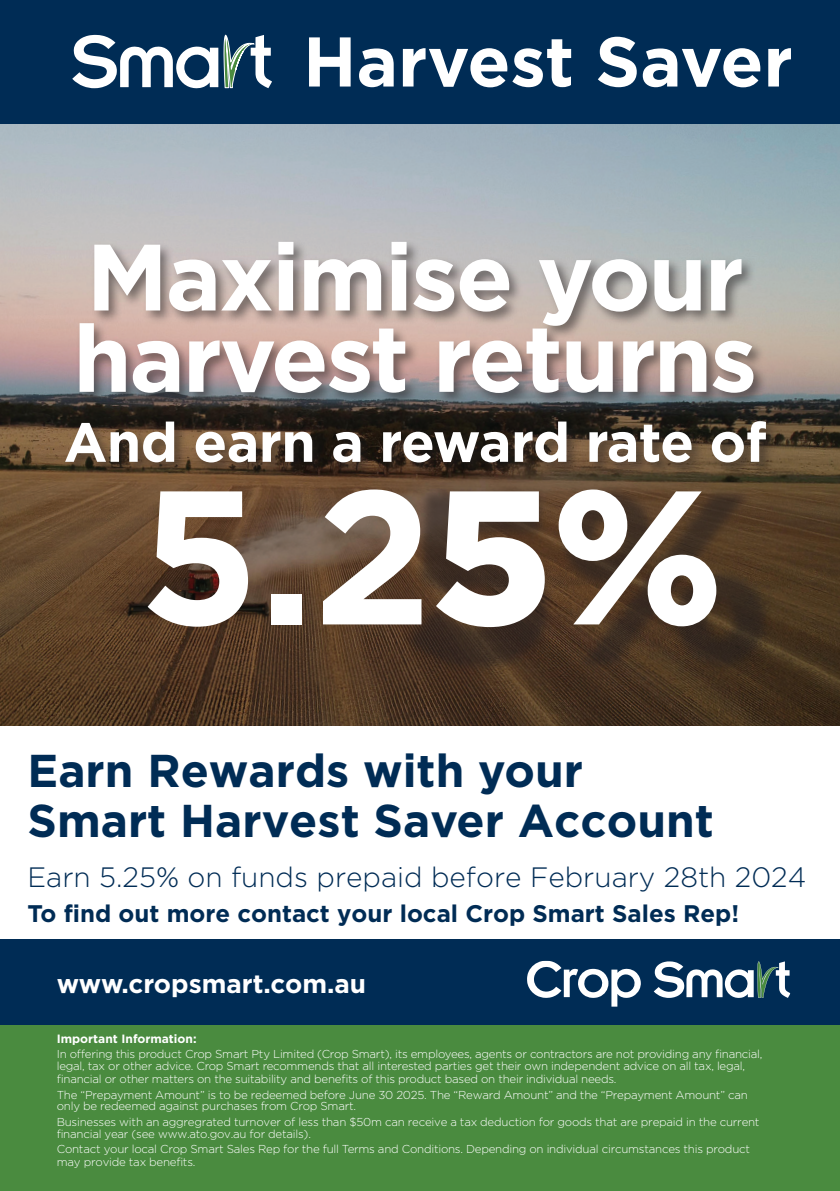
<style>
.page{position:relative;width:840px;height:1191px;background:#fff}
.page>*{position:absolute;margin:0;border:0;box-sizing:border-box;transform-origin:0 0}
.t1{font:700 190px "Gotham";color:#fff}
.t2{font:700 94px/81.4px "Gotham";letter-spacing:-.025em;color:#fff}
.t3{font:700 70.2px "Gotham";color:#fff}
.t4{font:700 55.2px "Gotham";letter-spacing:-.015em;color:#fff}
.t5{font:700 46px/50.6px "Gotham";color:#002c55}
.t6{font:300 28px "Gotham";color:#002c55}
.t7{font:700 26px "Gotham";color:#fff}
.t8{font:700 24px "Gotham";color:#002c55}
.t9{font:700 12px "Gotham";color:#fff}
.t10{font:300 11.6px/12.4px "Gotham";letter-spacing:-.02em;color:#fff}
.s1{font-weight:900}
</style>
<div class="page">
<img style="left:0;top:124px;width:839px;height:602px">
<div style="left:0;top:0;width:839px;height:124px;background:#002c55"></div>
<div style="left:0;top:938px;width:839px;height:152px;background:#002c55"></div>
<div style="left:0;top:1026px;width:839px;height:165px;background:#4a8b3f"></div>
<svg style="left:527px;top:960px;width:113px;height:46px"></svg>
<svg style="left:653px;top:961px;width:137px;height:37px"></svg>
<svg style="left:72px;top:35px;width:146px;height:53px"></svg>
<svg style="left:224px;top:34px;width:48px;height:55px"></svg>
<div style="left:63px;top:239px;width:716px;height:436px;background:#231f20;opacity:.52"></div>
<h3 class="t3" style="left:303px;top:15px;width:491px">Harvest Saver</h3>
<h2 class="t2" style="left:73px;top:236px;width:685px">Maximise your harvest returns</h2>
<h3 class="t4" style="left:64px;top:406px;width:704px">And earn a reward rate of</h3>
<h1 class="t1" style="left:139px;top:447px;width:584px">5.2<span class="s1">5%</span></h1>
<h3 class="t5" style="left:27px;top:745px;width:687px">Earn Rewards with your<br>Smart Harvest Saver Account</h3>
<h3 class="t6" style="left:27px;top:859px;width:780px">Earn 5.25% on funds prepaid before February 28th 2024</h3>
<h3 class="t8" style="left:27px;top:897px;width:712px">To find out more contact your local Crop Smart Sales Rep!</h3>
<h3 class="t7" style="left:57px;top:967px;width:311px">www.cropsmart.com.au</h3>
<p class="t9" style="left:57px;top:1030px;width:141px">Important Information:</p>
<p class="t10" style="left:57px;top:1047px;width:707px">In offering this product Crop Smart Pty Limited (Crop Smart), its employees, agents or contractors are not providing any financial, legal, tax or other advice. Crop Smart recommends that all interested parties get their own independent advice on all tax, legal, financial or other matters on the suitability and benefits of this product based on their individual needs.</p>
<p class="t10" style="left:57px;top:1088px;width:692px;line-height:11.8px">The “Prepayment Amount” is to be redeemed before June 30 2025. The “Reward Amount” and the “Prepayment Amount” can only be redeemed against purchases from Crop Smart.</p>
<p class="t10" style="left:57px;top:1114px;width:704px">Businesses with an aggregrated turnover of less than $50m can receive a tax deduction for goods that are prepaid in the current financial year (see www.ato.gov.au for details).</p>
<p class="t10" style="left:57px;top:1142px;width:694px">Contact your local Crop Smart Sales Rep for the full Terms and Conditions. Depending on individual circumstances this product may provide tax benefits.</p>
</div>
